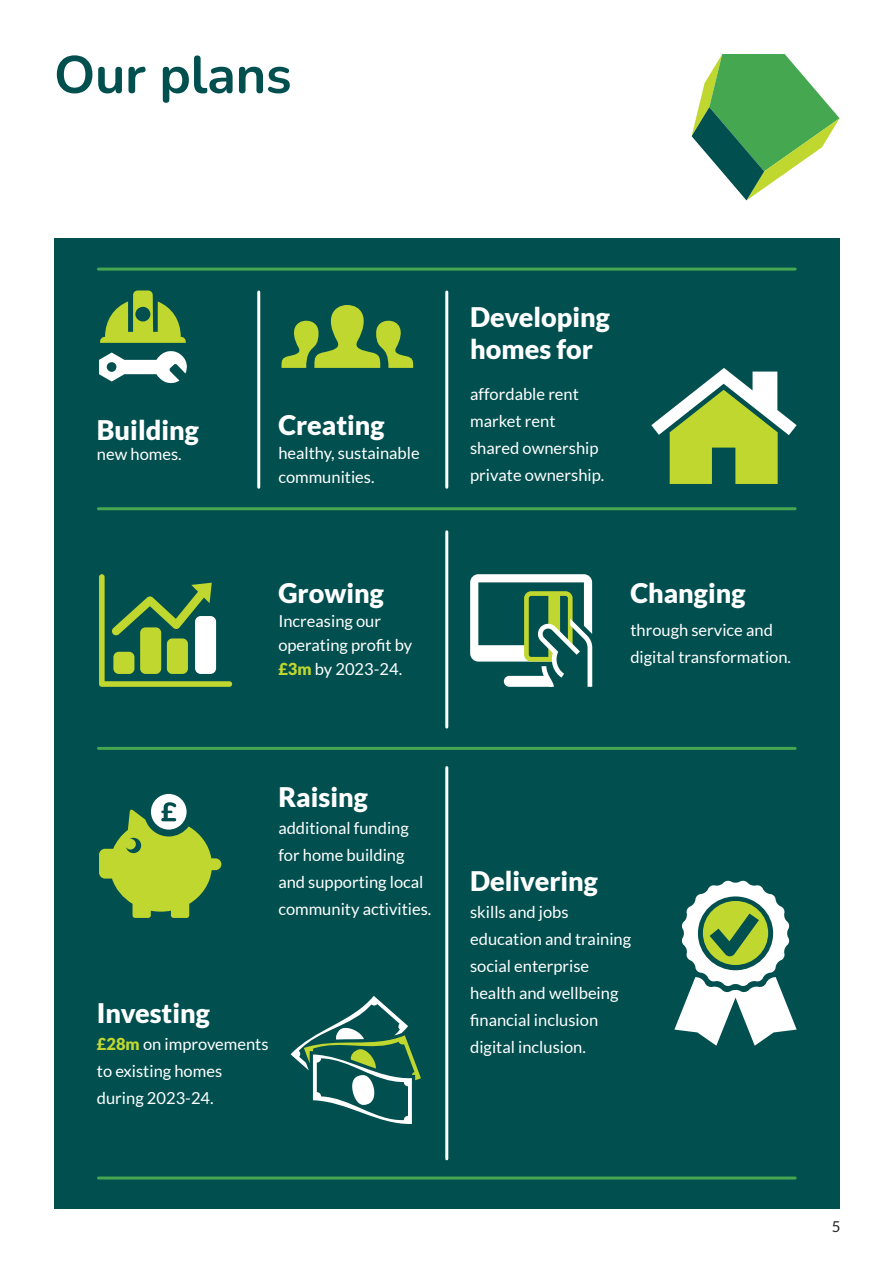
<style>
.page{position:relative;width:893px;height:1263px;background:#fff}
.page>*{position:absolute;margin:0;border:0;box-sizing:border-box;transform-origin:0 0}
.t1{font:700 52.5px "Nunito";letter-spacing:-.005em;color:#024f4f}
._15_Subtitle{font:900 27px "Lato";color:#fff}
._15_Subtitle-2{font:16.5px/27px "Lato";color:#fff}
.t2{font:15px "Lato";color:#231f20}
.s1{font-weight:900;color:#c0d72f}
</style>
<div class="page">
<div style="left:54px;top:238px;width:786px;height:971px;background:#024f4f"></div>
<svg style="left:282px;top:305px;width:131px;height:63px"></svg>
<hr style="left:98px;top:268px;width:697px;height:3px;background:#45a750">
<hr style="left:98px;top:507px;width:697px;height:3px;background:#45a750">
<hr style="left:98px;top:747px;width:697px;height:3px;background:#45a750">
<hr style="left:98px;top:1176px;width:697px;height:3px;background:#45a750">
<hr style="left:257px;top:292px;width:3px;height:195px;background:#fff">
<hr style="left:445px;top:292px;width:3px;height:195px;background:#fff">
<hr style="left:445px;top:532px;width:3px;height:195px;background:#fff">
<hr style="left:445px;top:767px;width:3px;height:392px;background:#fff">
<svg style="left:651px;top:368px;width:146px;height:116px"></svg>
<svg style="left:99px;top:574px;width:133px;height:113px"></svg>
<svg style="left:100px;top:290px;width:86px;height:53px"></svg>
<svg style="left:99px;top:351px;width:88px;height:33px"></svg>
<svg style="left:470px;top:574px;width:122px;height:113px"></svg>
<svg style="left:99px;top:794px;width:122px;height:124px"></svg>
<svg style="left:291px;top:996px;width:130px;height:128px"></svg>
<svg style="left:674px;top:880px;width:123px;height:166px"></svg>
<svg style="left:692px;top:54px;width:148px;height:146px"></svg>
<p class="t1" style="left:54px;top:38px;width:239px">Our plans</p>
<p class="_15_Subtitle" style="left:97px;top:414px;width:103px">Building</p>
<p class="_15_Subtitle-2" style="left:97px;top:440px;width:86px">new homes.</p>
<p class="_15_Subtitle" style="left:278px;top:409px;width:108px">Creating</p>
<p class="_15_Subtitle-2" style="left:278px;top:440px;width:143px;line-height:24px">healthy, sustainable communities.</p>
<p class="_15_Subtitle" style="left:278px;top:578px;width:107px">Growing</p>
<p class="_15_Subtitle-2" style="left:278px;top:609px;width:135px;line-height:24px">Increasing our operating profit by <span class="s1">£3m</span> by 2023-24.</p>
<p class="_15_Subtitle" style="left:470px;top:301px;width:141px">Developing</p>
<p class="_15_Subtitle" style="left:470px;top:334px;width:124px">homes for</p>
<p class="_15_Subtitle-2" style="left:470px;top:380px;width:136px">affordable rent market rent shared ownership private ownership.</p>
<p class="_15_Subtitle" style="left:630px;top:578px;width:117px">Changing</p>
<p class="_15_Subtitle-2" style="left:630px;top:617px;width:162px">through service and digital transformation.</p>
<p class="_15_Subtitle" style="left:278px;top:781px;width:91px">Raising</p>
<p class="_15_Subtitle-2" style="left:278px;top:814px;width:155px">additional funding for home building and supporting local community activities.</p>
<p class="_15_Subtitle" style="left:97px;top:997px;width:114px">Investing</p>
<p class="_15_Subtitle-2" style="left:97px;top:1030px;width:173px"><span class="s1">£28m</span> on improvements to existing homes during 2023-24.</p>
<p class="_15_Subtitle" style="left:470px;top:865px;width:129px">Delivering</p>
<p class="_15_Subtitle-2" style="left:470px;top:898px;width:163px">skills and jobs education and training social enterprise health and wellbeing financial inclusion digital inclusion.</p>
<p class="t2" style="left:832px;top:1218px;width:10px">5</p>
</div>
